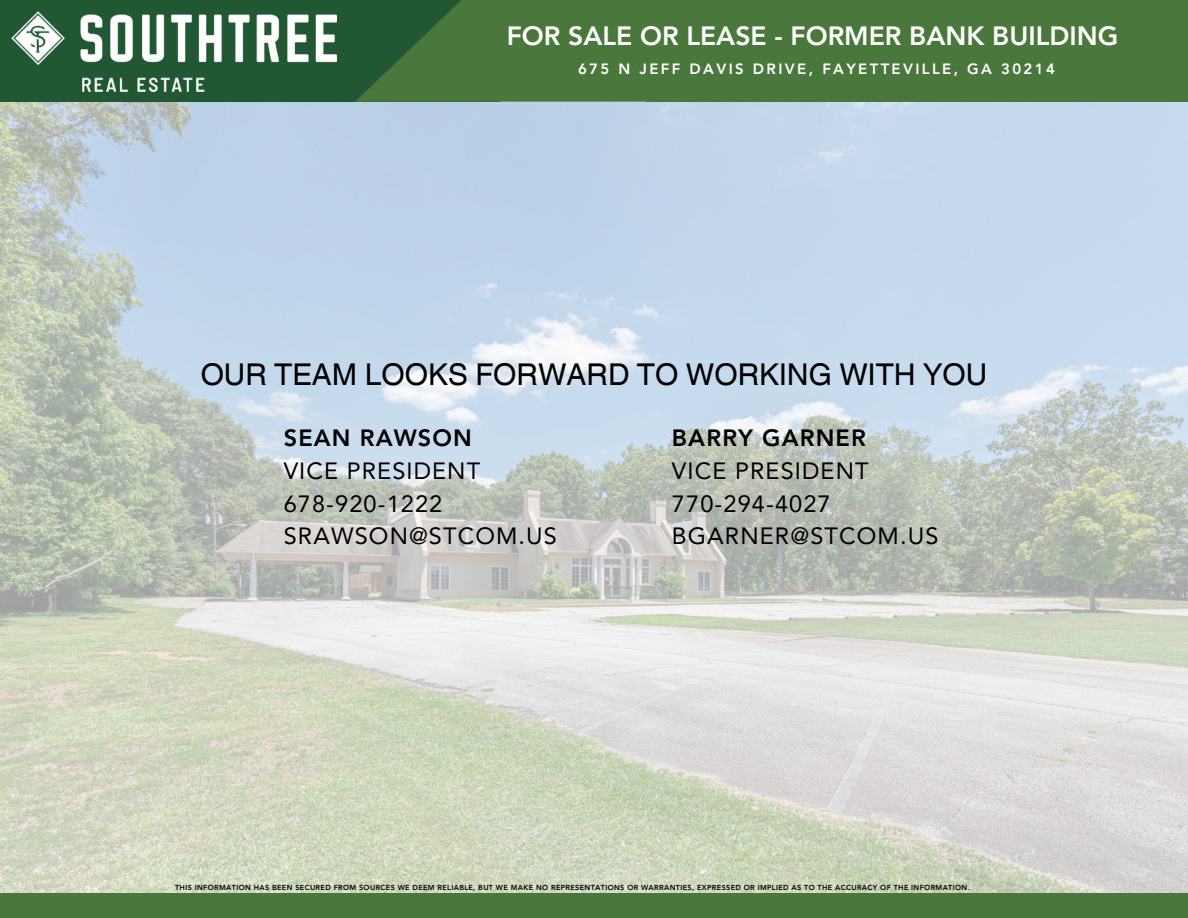
<style>
.page{position:relative;width:1188px;height:918px;background:#fff}
.page>*{position:absolute;margin:0;border:0;box-sizing:border-box;transform-origin:0 0}
.t1{font:800 32.25px "Avenir LT Pro";color:#fff}
.t2{font:30px "Helvetica World";color:#000}
.t3{font:800 26.4px "Avenir LT Pro";color:#fff}
.t4{font:23.55px/32.7px "Avenir LT Pro";letter-spacing:.045em;color:#000}
.t5{font:800 23.55px "Avenir LT Pro";letter-spacing:.045em;color:#000}
.t6{font:800 14.85px "Avenir LT Pro";letter-spacing:.16em;color:#fff}
.t7{font:800 7.35px "Avenir LT Pro";letter-spacing:.045em;color:#000}
</style>
<div class="page">
<img style="left:0;top:102px;width:1188px;height:791px">
<div style="left:0;top:893px;width:1188px;height:25px;background:#4a783c"></div>
<div style="left:0;top:0;width:500px;height:102px;background:#215732"></div>
<svg style="left:355px;top:0;width:291px;height:102px;fill:#4a783c"></svg>
<div style="left:646px;top:0;width:542px;height:102px;background:#4a783c"></div>
<img style="left:12px;top:11px;width:325px;height:80px">
<h1 class="t1" style="left:620px;top:21px;width:162px">SITE PLAN</h1>
<h3 class="t3" style="left:507px;top:25px;width:613px">FOR SALE OR LEASE - FORMER BANK BUILDING</h3>
<h3 class="t6" style="left:578px;top:63px;width:478px">675 N JEFF DAVIS DRIVE, FAYETTEVILLE, GA 30214</h3>
<h2 class="t2" style="left:201px;top:357px;width:788px">OUR TEAM LOOKS FORWARD TO WORKING WITH YOU</h2>
<h3 class="t5" style="left:284px;top:428px;width:190px">SEAN RAWSON</h3>
<h3 class="t4" style="left:284px;top:457px;width:275px">VICE PRESIDENT<br>678-920-1222<br>SRAWSON@STCOM.US</h3>
<h3 class="t5" style="left:672px;top:428px;width:195px">BARRY GARNER</h3>
<h3 class="t4" style="left:672px;top:457px;width:268px">VICE PRESIDENT<br>770-294-4027<br>BGARNER@STCOM.US</h3>
<p class="t7" style="left:175px;top:885px;width:796px">THIS INFORMATION HAS BEEN SECURED FROM SOURCES WE DEEM RELIABLE, BUT WE MAKE NO REPRESENTATIONS OR WARRANTIES, EXPRESSED OR IMPLIED AS TO THE ACCURACY OF THE INFORMATION.</p>
</div>
